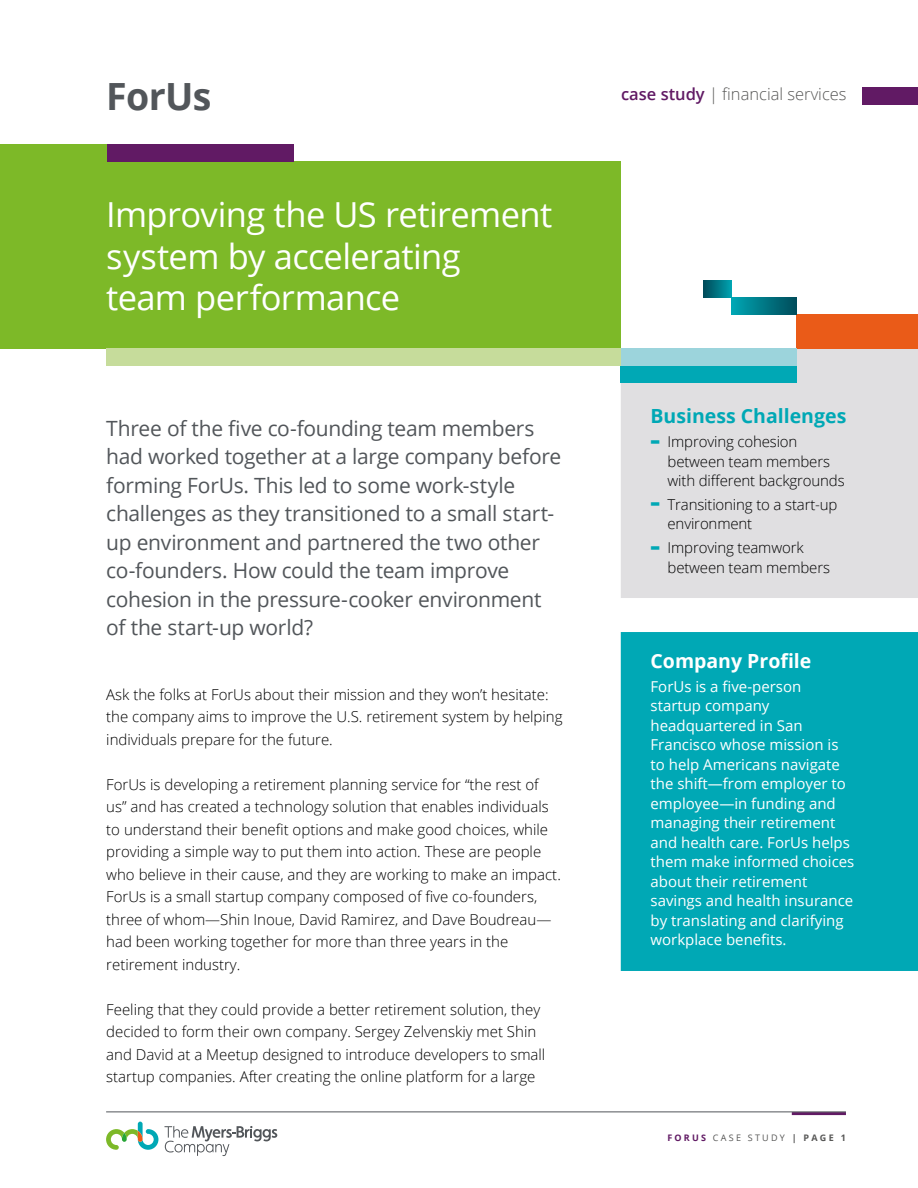
<style>
.page{position:relative;width:918px;height:1188px;background:#fff}
.page>*{position:absolute;margin:0;border:0;box-sizing:border-box;transform-origin:0 0}
.t1{font:700 37.5px "Open Sans";color:#52565a}
.t2{font:34.5px/41.4px "Open Sans";letter-spacing:-.02em;color:#fff}
.t3{font:21px/28.5px "Open Sans";letter-spacing:-.015em;color:#52565a}
.t4{font:700 19.5px "Open Sans";color:#00a8b5}
.t5{font:700 19.5px "Open Sans";color:#fff}
.t6{font:300 16.5px "Open Sans";color:#575756}
.t7{font:300 15px/22.5px "Open Sans";color:#000}
.t8{font:15px/19.5px "Open Sans";color:#fff}
.t9{font:9px "Open Sans";letter-spacing:.25em;color:#575756}
.s1{font-weight:600;color:#611a64}
.s2{font-weight:800;font-size:22.5px;color:#00a8b5}
.s3{font-weight:700;color:#611a64}
.s4{font-weight:700}
</style>
<div class="page">
<hr style="left:792px;top:1112px;width:54px;height:3px;background:#611a64">
<hr style="left:106px;top:1112px;width:740px;height:1px;background:#52565a">
<svg style="left:106px;top:1122px;width:52px;height:28px"></svg>
<svg style="left:164px;top:1126px;width:113px;height:30px"></svg>
<div style="left:621px;top:349px;width:297px;height:249px;background:#e0dfe1"></div>
<div style="left:621px;top:632px;width:297px;height:339px;background:#00a8b5"></div>
<div style="left:0;top:162px;width:621px;height:187px;background:#7db928"></div>
<div style="left:621px;top:366px;width:176px;height:17px;background:#00a8b5"></div>
<div style="left:797px;top:315px;width:121px;height:34px;background:#ea5b18"></div>
<div style="left:732px;top:298px;width:65px;height:17px;background:linear-gradient(to right,#00a5b2,#004b59)"></div>
<div style="left:704px;top:281px;width:28px;height:17px;background:linear-gradient(to right,#004b59,#00a0ad)"></div>
<div style="left:621px;top:349px;width:176px;height:17px;background:#9cd4dc"></div>
<div style="left:106px;top:349px;width:515px;height:17px;background:#c6dc9b"></div>
<div style="left:106px;top:145px;width:187px;height:17px;background:#611a64"></div>
<div style="left:0;top:145px;width:106px;height:48px;background:#7db928"></div>
<div style="left:863px;top:87px;width:55px;height:17px;background:#611a64"></div>
<h1 class="t1" style="left:106px;top:70px;width:107px">ForUs</h1>
<p class="t6" style="left:621px;top:83px;width:227px"><span class="s1">case study</span> | financial services</p>
<h2 class="t2" style="left:106px;top:193px;width:447px">Improving the US retirement system by accelerating<br>team performance</h2>
<p class="t3" style="left:106px;top:413px;width:457px">Three of the five co-founding team members had worked together at a large company before forming ForUs. This led to some work-style challenges as they transitioned to a small start&shy;up environment and partnered the two other co-founders. How could the team improve cohesion in the pressure-cooker environment of the start-up world?</p>
<p class="t7" style="left:106px;top:683px;width:458px">Ask the folks at ForUs about their mission and they won’t hesitate: the company aims to improve the U.S. retirement system by helping individuals prepare for the future.</p>
<p class="t7" style="left:106px;top:773px;width:456px">ForUs is developing a retirement planning service for “the rest of us” and has created a technology solution that enables individuals to understand their benefit options and make good choices, while providing a simple way to put them into action. These are people who believe in their cause, and they are working to make an impact.<br>ForUs is a small startup company composed of five co-founders, three of whom—Shin Inoue, David Ramirez, and Dave Boudreau— had been working together for more than three years in the retirement industry.</p>
<p class="t7" style="left:106px;top:998px;width:441px">Feeling that they could provide a better retirement solution, they decided to form their own company. Sergey Zelvenskiy met Shin and David at a Meetup designed to introduce developers to small startup companies. After creating the online platform for a large</p>
<h3 class="t4" style="left:651px;top:402px;width:197px">Business Challenges</h3>
<p class="t7" style="left:668px;top:431px;width:179px;line-height:19.5px;text-indent:-17px"><span class="s2">-</span> Improving cohesion between team members with different backgrounds</p>
<p class="t7" style="left:668px;top:494px;width:172px;line-height:19.5px;text-indent:-17px"><span class="s2">-</span> Transitioning to a start-up environment</p>
<p class="t7" style="left:668px;top:537px;width:164px;line-height:19.5px;text-indent:-17px"><span class="s2">-</span> Improving teamwork between team members</p>
<h3 class="t5" style="left:651px;top:647px;width:162px">Company Profile</h3>
<p class="t8" style="left:651px;top:676px;width:205px">ForUs is a five-person startup company headquartered in San<br>Francisco whose mission is to help Americans navigate the shift—from employer to employee—in funding and managing their retirement and health care. ForUs helps them make informed choices about their retirement savings and health insurance by translating and clarifying workplace benefits.</p>
<p class="t9" style="left:667px;top:1131px;width:180px"><span class="s3">ForUs</span> case study <span class="s4">| PAGE 1</span></p>
</div>
